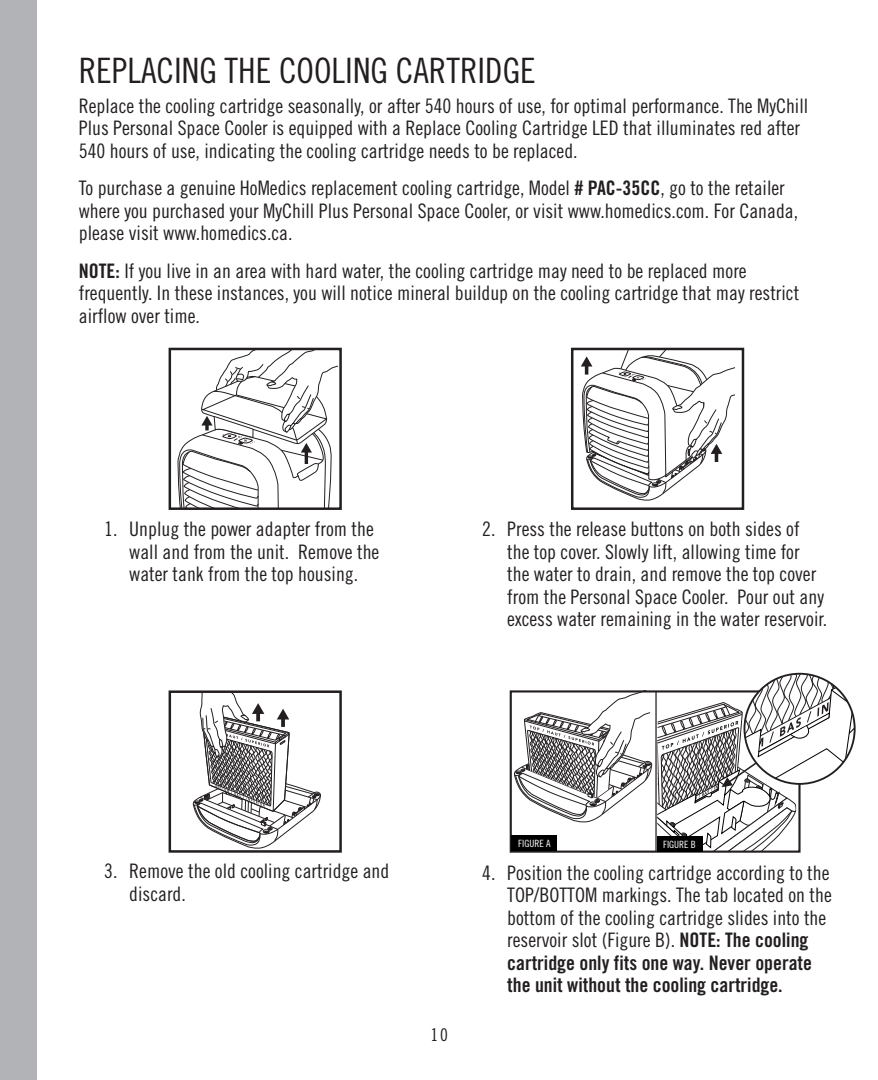
<style>
.page{position:relative;width:878px;height:1080px;background:#fff}
.page>*{position:absolute;margin:0;border:0;box-sizing:border-box;transform-origin:0 0}
.t1{font:35px "Trade Gothic Cond Eighteen";color:#231f20}
.t2{font:20px/22.5px "Trade Gothic Cond Eighteen";color:#231f20}
.t3{font:20px/22.5px "Trade Gothic Bold Cond Twenty";color:#231f20}
.t4{font:17.5px "Trade Gothic Cond Eighteen";color:#231f20}
.t5{font:10px "Trade Gothic Cond Eighteen";color:#fff}
.s1{font-family:"Trade Gothic Bold Cond Twenty"}
</style>
<div class="page">
<div style="left:0;top:0;width:37px;height:1080px;background:#b2b3b7"></div>
<svg style="left:192px;top:693px;width:129px;height:156px"></svg>
<div style="left:168px;top:690px;width:174px;height:163px;border:2px solid #231f20"></div>
<svg style="left:581px;top:351px;width:153px;height:150px"></svg>
<svg style="left:177px;top:351px;width:161px;height:156px"></svg>
<div style="left:168px;top:348px;width:174px;height:162px;border:2px solid #231f20"></div>
<div style="left:509px;top:690px;width:291px;height:163px;border:2px solid #231f20"></div>
<div style="left:511px;top:836px;width:46px;height:15px;background:#000"></div>
<div style="left:571px;top:348px;width:173px;height:162px;border:2px solid #231f20"></div>
<svg style="left:514px;top:674px;width:340px;height:177px"></svg>
<div style="left:743px;top:673px;width:112px;height:112px;border:2px solid #231f20;border-radius:50%"></div>
<h1 class="t1" style="left:79px;top:50px;width:458px">REPLACING THE COOLING CARTRIDGE</h1>
<p class="t2" style="left:79px;top:94px;width:731px">Replace the cooling cartridge seasonally, or after 540 hours of use, for optimal performance. The MyChill<br>Plus Personal Space Cooler is equipped with a Replace Cooling Cartridge LED that illuminates red after<br>540 hours of use, indicating the cooling cartridge needs to be replaced.</p>
<p class="t2" style="left:79px;top:176px;width:721px">To purchase a genuine HoMedics replacement cooling cartridge, Model <span class="s1"># PAC-35CC</span>, go to the retailer where you purchased your MyChill Plus Personal Space Cooler, or visit www.homedics.com. For Canada, please visit www.homedics.ca.</p>
<p class="t2" style="left:79px;top:259px;width:722px"><span class="s1">NOTE:</span> If you live in an area with hard water, the cooling cartridge may need to be replaced more frequently. In these instances, you will notice mineral buildup on the cooling cartridge that may restrict airflow over time.</p>
<p class="t2" style="left:129px;top:518px;width:251px;text-indent:-25px">1. Unplug the power adapter from the wall and from the unit. Remove the water tank from the top housing.</p>
<p class="t2" style="left:507px;top:518px;width:321px;text-indent:-25px">2. Press the release buttons on both sides of<br>the top cover. Slowly lift, allowing time for<br>the water to drain, and remove the top cover from the Personal Space Cooler. Pour out any excess water remaining in the water reservoir.</p>
<p class="t2" style="left:129px;top:860px;width:261px;text-indent:-25px">3. Remove the old cooling cartridge and discard.</p>
<p class="t4" style="left:430px;top:1024px;width:19px">10</p>
<p class="t5" style="left:518px;top:838px;width:34px">FIGURE A</p>
<p class="t5" style="left:663px;top:838px;width:34px">FIGURE B</p>
<p class="t2" style="left:507px;top:861px;width:326px;text-indent:-25px">4. Position the cooling cartridge according to the TOP/BOTTOM markings. The tab located on the bottom of the cooling cartridge slides into the reservoir slot (Figure B). <span class="s1">NOTE: The cooling</span></p>
<p class="t3" style="left:507px;top:951px;width:306px">cartridge only fits one way. Never operate the unit without the cooling cartridge.</p>
</div>
